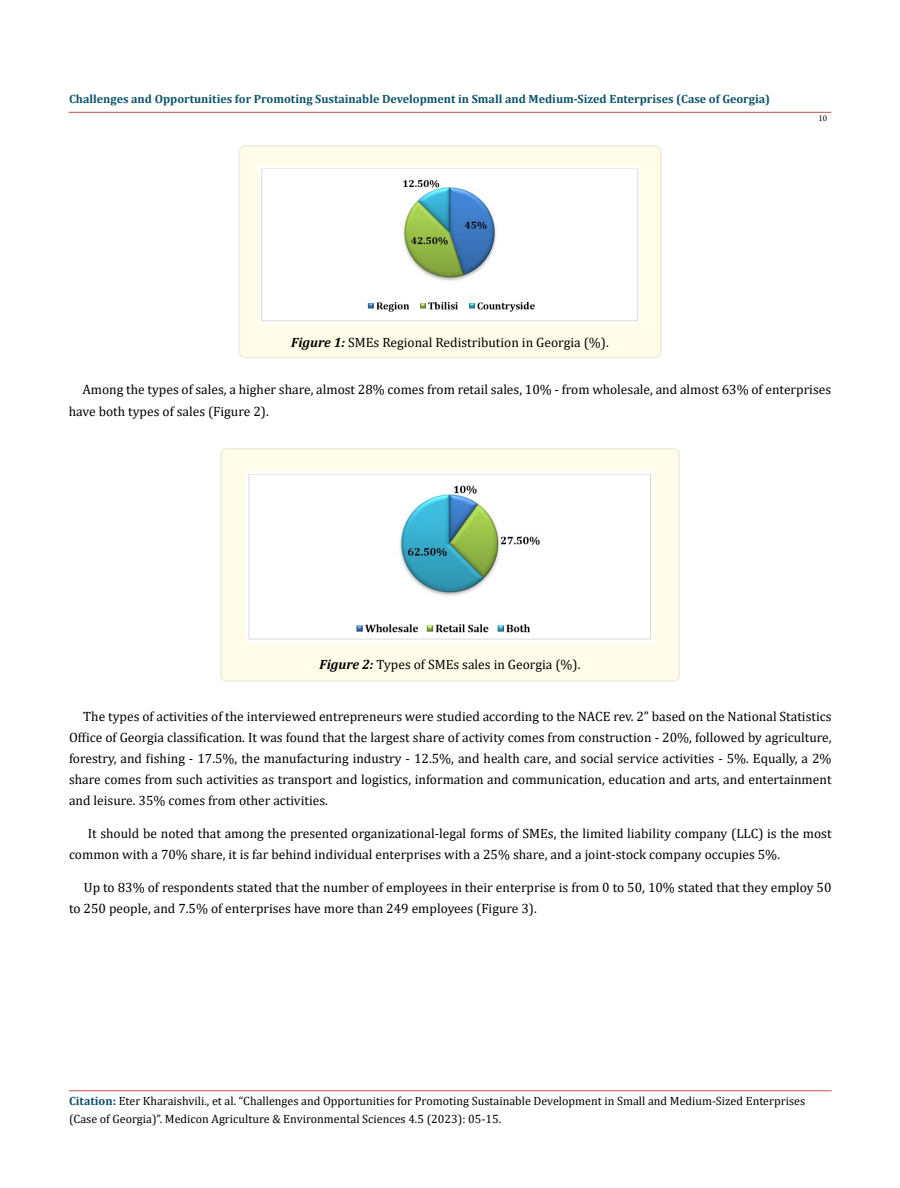
<style>
.page{position:relative;width:900px;height:1188px;background:#fff}
.page>*{position:absolute;margin:0;border:0;box-sizing:border-box;transform-origin:0 0}
.t1{font:13.5px/21px "Cambria";color:#000}
.t2{font:12px/18px "Cambria";color:#000}
.t3{font:700 12px "Cambria";color:#0e536a}
.t4{font:9px "Minion Pro";color:#000}
.s1{font-weight:700;font-style:italic}
.s2{font-weight:700;color:#0e536a}
.s3{font-weight:700;color:#173e88}
</style>
<div class="page">
<hr style="left:69px;top:1091px;width:763px;height:1px;background:#c0504d">
<hr style="left:69px;top:112px;width:762px;height:1px;background:#c0504d">
<div style="left:239px;top:146px;width:422px;height:212px;background:#fffde9;border-radius:6px"></div>
<div style="left:239px;top:145px;width:423px;height:213px;border:2px solid #eeece1;border-radius:6px"></div>
<img style="left:260px;top:166px;width:380px;height:158px">
<div style="left:221px;top:449px;width:458px;height:232px;background:#fffde9;border-radius:6px"></div>
<div style="left:220px;top:448px;width:460px;height:234px;border:2px solid #eeece1;border-radius:6px"></div>
<img style="left:246px;top:472px;width:408px;height:171px">
<p class="t3" style="left:69px;top:91px;width:703px">Challenges and Opportunities for Promoting Sustainable Development in Small and Medium-Sized Enterprises (Case of Georgia)</p>
<p class="t4" style="left:818px;top:112px;width:10px">10</p>
<p class="t1" style="left:291px;top:332px;width:319px"><span class="s1">Figure 1:</span> SMEs Regional Redistribution in Georgia (%).</p>
<p class="t1" style="left:69px;top:379px;width:764px;text-indent:14px">Among the types of sales, a higher share, almost 28% comes from retail sales, 10% - from wholesale, and almost 63% of enterprises have both types of sales (Figure 2).</p>
<p class="t1" style="left:320px;top:654px;width:262px"><span class="s1">Figure 2:</span> Types of SMEs sales in Georgia (%).</p>
<p class="t1" style="left:69px;top:705px;width:764px;text-align:justify;text-indent:14px">The types of activities of the interviewed entrepreneurs were studied according to the NACE rev. 2” based on the National Statistics Office of Georgia classification. It was found that the largest share of activity comes from construction - 20%, followed by agriculture, forestry, and fishing - 17.5%, the manufacturing industry - 12.5%, and health care, and social service activities - 5%. Equally, a 2% share comes from such activities as transport and logistics, information and communication, education and arts, and entertainment and leisure. 35% comes from other activities.</p>
<p class="t1" style="left:69px;top:822px;width:764px;text-indent:19px">It should be noted that among the presented organizational-legal forms of SMEs, the limited liability company (LLC) is the most common with a 70% share, it is far behind individual enterprises with a 25% share, and a joint-stock company occupies 5%.</p>
<p class="t1" style="left:69px;top:876px;width:764px;text-indent:15px">Up to 83% of respondents stated that the number of employees in their enterprise is from 0 to 50, 10% stated that they employ 50 to 250 people, and 7.5% of enterprises have more than 249 employees (Figure 3).</p>
<p class="t2" style="left:69px;top:1092px;width:738px"><span class="s2">Citation</span><span class="s3">:</span> Eter Kharaishvili., et al. “Challenges and Opportunities for Promoting Sustainable Development in Small and Medium-Sized Enterprises (Case of Georgia)”. Medicon Agriculture &amp; Environmental Sciences 4.5 (2023): 05-15.</p>
</div>
